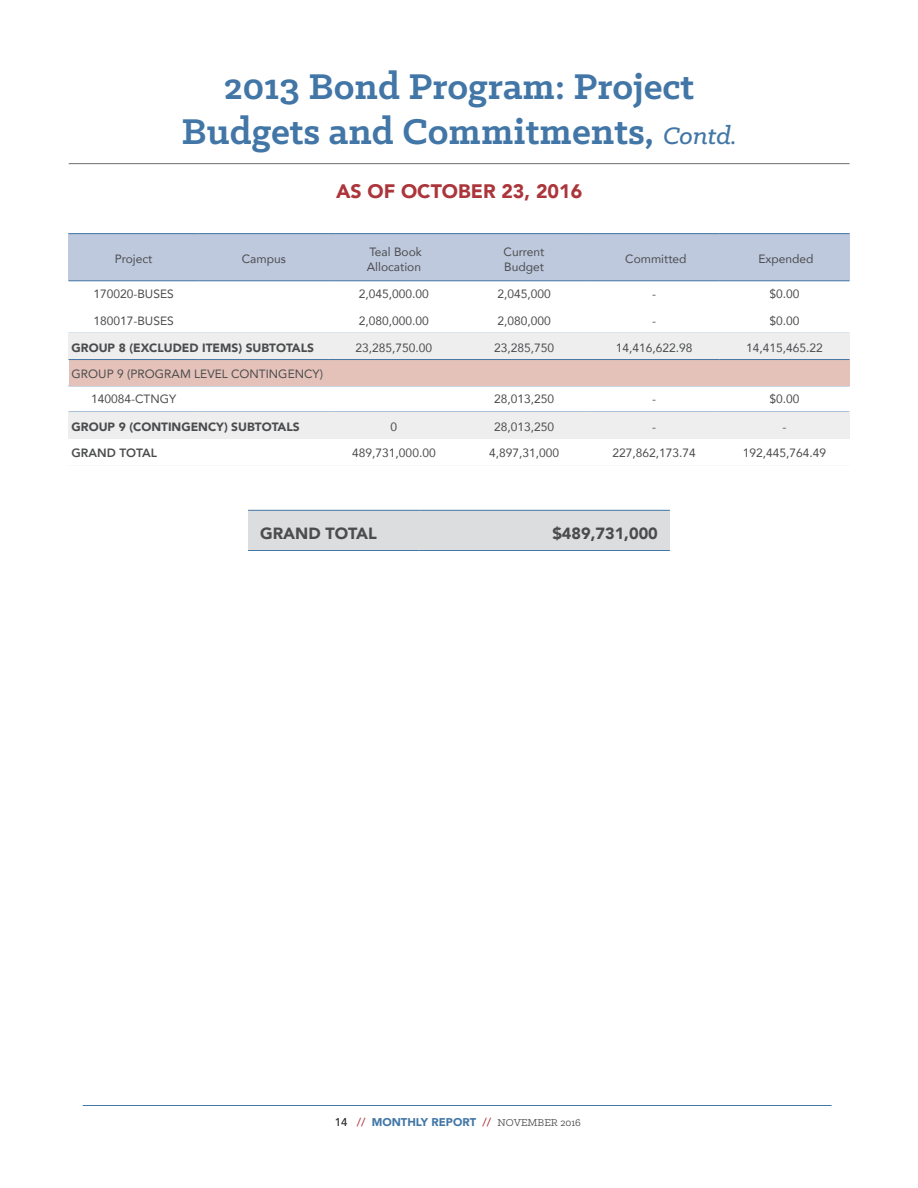
<style>
.page{position:relative;width:918px;height:1188px;background:#fff}
.page>*{position:absolute;margin:0;border:0;box-sizing:border-box;transform-origin:0 0}
.t1{font:700 40.5px/45px "Klinic Slab";color:#4276a6;text-align:center}
.t2{font:900 19.5px "Avenir";color:#ab353a}
.t3{font:900 16.2px "Avenir";color:#4b4c4d}
.t4{font:12px/15px "Avenir";color:#4b4c4d}
.t5{font:900 12px "Avenir";color:#4b4c4d}
.t6{font:800 12px "Avenir";color:#4b4c4d}
.t7{font:900 11.25px "Avenir";color:#4276a6}
.s1{font-weight:500;font-style:italic;font-size:27px}
.s2{font-weight:500;color:#231f20}
.s3{font-weight:500;color:#ab353a}
.s4{font-family:"Klinic Slab";font-weight:400;color:#3e3e3f}
</style>
<div class="page">
<hr style="left:83px;top:1105px;width:749px;height:1px;background:#4276a6">
<hr style="left:69px;top:163px;width:781px;height:1px;background:#6c6d70">
<div style="left:69px;top:234px;width:130px;height:47px;background:#bfc9de"></div>
<div style="left:199px;top:234px;width:130px;height:47px;background:#bfc9de"></div>
<div style="left:329px;top:234px;width:130px;height:47px;background:#bfc9de"></div>
<div style="left:459px;top:234px;width:130px;height:47px;background:#bfc9de"></div>
<div style="left:589px;top:234px;width:130px;height:47px;background:#bfc9de"></div>
<div style="left:719px;top:234px;width:130px;height:47px;background:#bfc9de"></div>
<hr style="left:69px;top:280px;width:130px;height:1px;background:#4276a6">
<hr style="left:199px;top:280px;width:130px;height:1px;background:#4276a6">
<hr style="left:329px;top:280px;width:130px;height:1px;background:#4276a6">
<hr style="left:459px;top:280px;width:130px;height:1px;background:#4276a6">
<hr style="left:589px;top:280px;width:130px;height:1px;background:#4276a6">
<hr style="left:719px;top:280px;width:130px;height:1px;background:#4276a6">
<hr style="left:329px;top:233px;width:130px;height:1px;background:#4276a6">
<hr style="left:199px;top:233px;width:130px;height:1px;background:#4276a6">
<hr style="left:69px;top:233px;width:130px;height:1px;background:#4276a6">
<hr style="left:459px;top:233px;width:130px;height:1px;background:#4276a6">
<hr style="left:589px;top:233px;width:130px;height:1px;background:#4276a6">
<hr style="left:719px;top:233px;width:130px;height:1px;background:#4276a6">
<div style="left:248px;top:510px;width:171px;height:40px;background:#dcdddf"></div>
<div style="left:419px;top:510px;width:251px;height:40px;background:#dcdddf"></div>
<hr style="left:248px;top:510px;width:171px;height:1px;background:#4276a6">
<hr style="left:419px;top:510px;width:251px;height:1px;background:#4276a6">
<hr style="left:248px;top:550px;width:171px;height:1px;background:#4276a6">
<hr style="left:419px;top:550px;width:251px;height:1px;background:#4276a6">
<div style="left:719px;top:333px;width:130px;height:27px;background:#eeeeef"></div>
<div style="left:589px;top:333px;width:130px;height:27px;background:#eeeeef"></div>
<div style="left:459px;top:333px;width:130px;height:27px;background:#eeeeef"></div>
<div style="left:329px;top:333px;width:130px;height:27px;background:#eeeeef"></div>
<div style="left:69px;top:333px;width:260px;height:27px;background:#eeeeef"></div>
<div style="left:69px;top:360px;width:780px;height:26px;background:#e4c2ba"></div>
<hr style="left:69px;top:359px;width:130px;height:1px;background:#4276a6">
<hr style="left:199px;top:359px;width:130px;height:1px;background:#4276a6">
<hr style="left:329px;top:359px;width:130px;height:1px;background:#4276a6">
<hr style="left:459px;top:359px;width:130px;height:1px;background:#4276a6">
<hr style="left:589px;top:359px;width:130px;height:1px;background:#4276a6">
<hr style="left:719px;top:359px;width:130px;height:1px;background:#4276a6">
<hr style="left:69px;top:438px;width:130px;height:1px;background:#4276a6">
<hr style="left:199px;top:438px;width:130px;height:1px;background:#4276a6">
<hr style="left:329px;top:438px;width:130px;height:1px;background:#4276a6">
<hr style="left:459px;top:438px;width:130px;height:1px;background:#4276a6">
<hr style="left:589px;top:438px;width:130px;height:1px;background:#4276a6">
<hr style="left:719px;top:438px;width:130px;height:1px;background:#4276a6">
<div style="left:719px;top:412px;width:130px;height:26px;background:#eeeeef"></div>
<div style="left:589px;top:412px;width:130px;height:26px;background:#eeeeef"></div>
<div style="left:459px;top:412px;width:130px;height:26px;background:#eeeeef"></div>
<div style="left:329px;top:412px;width:130px;height:26px;background:#eeeeef"></div>
<div style="left:69px;top:412px;width:260px;height:26px;background:#eeeeef"></div>
<p class="t1" style="left:181px;top:63px;width:557px">2013 Bond Program: Project<br>Budgets and Commitments, <span class="s1">Contd.</span></p>
<p class="t2" style="left:336px;top:174px;width:248px">AS OF OCTOBER 23, 2016</p>
<p class="t4" style="left:115px;top:251px;width:39px">Project</p>
<p class="t4" style="left:242px;top:251px;width:46px">Campus</p>
<p class="t4" style="left:367px;top:244px;width:57px">Teal Book<br>Allocation</p>
<p class="t4" style="left:504px;top:244px;width:42px">Current<br>Budget</p>
<p class="t4" style="left:625px;top:251px;width:63px">Committed</p>
<p class="t4" style="left:758px;top:251px;width:57px">Expended</p>
<p class="t4" style="left:93px;top:286px;width:82px">170020-BUSES</p>
<p class="t4" style="left:359px;top:286px;width:72px">2,045,000.00</p>
<p class="t4" style="left:497px;top:286px;width:55px">2,045,000</p>
<p class="t4" style="left:652px;top:286px;width:5px">-</p>
<p class="t4" style="left:769px;top:286px;width:32px">$0.00</p>
<p class="t4" style="left:93px;top:313px;width:82px">180017-BUSES</p>
<p class="t4" style="left:359px;top:313px;width:72px">2,080,000.00</p>
<p class="t4" style="left:497px;top:313px;width:55px">2,080,000</p>
<p class="t4" style="left:652px;top:313px;width:5px">-</p>
<p class="t4" style="left:769px;top:313px;width:32px">$0.00</p>
<p class="t5" style="left:72px;top:338px;width:244px">GROUP 8 (EXCLUDED ITEMS) SUBTOTALS</p>
<p class="t4" style="left:356px;top:340px;width:78px">23,285,750.00</p>
<p class="t4" style="left:494px;top:340px;width:62px">23,285,750</p>
<p class="t4" style="left:616px;top:340px;width:78px">14,416,622.98</p>
<p class="t4" style="left:746px;top:340px;width:78px">14,415,465.22</p>
<p class="t4" style="left:72px;top:366px;width:253px">GROUP 9 (PROGRAM LEVEL CONTINGENCY)</p>
<p class="t4" style="left:91px;top:391px;width:87px">140084-CTNGY</p>
<p class="t4" style="left:494px;top:391px;width:62px">28,013,250</p>
<p class="t4" style="left:652px;top:391px;width:5px">-</p>
<p class="t4" style="left:769px;top:391px;width:32px">$0.00</p>
<p class="t5" style="left:72px;top:416px;width:230px">GROUP 9 (CONTINGENCY) SUBTOTALS</p>
<p class="t4" style="left:391px;top:419px;width:8px">0</p>
<p class="t4" style="left:494px;top:419px;width:62px">28,013,250</p>
<p class="t4" style="left:652px;top:419px;width:5px">-</p>
<p class="t4" style="left:782px;top:419px;width:5px">-</p>
<p class="t6" style="left:72px;top:444px;width:87px">GRAND TOTAL</p>
<p class="t4" style="left:352px;top:445px;width:85px">489,731,000.00</p>
<p class="t4" style="left:489px;top:445px;width:72px">4,897,31,000</p>
<p class="t4" style="left:613px;top:445px;width:85px">227,862,173.74</p>
<p class="t4" style="left:743px;top:445px;width:85px">192,445,764.49</p>
<p class="t3" style="left:260px;top:519px;width:118px">GRAND TOTAL</p>
<p class="t3" style="left:552px;top:519px;width:107px">$489,731,000</p>
<p class="t7" style="left:335px;top:1112px;width:247px"><span class="s2">14</span> <span class="s3">//</span> MONTHLY REPORT <span class="s3">//</span> <span class="s4">NOVEMBER 2016</span></p>
</div>
